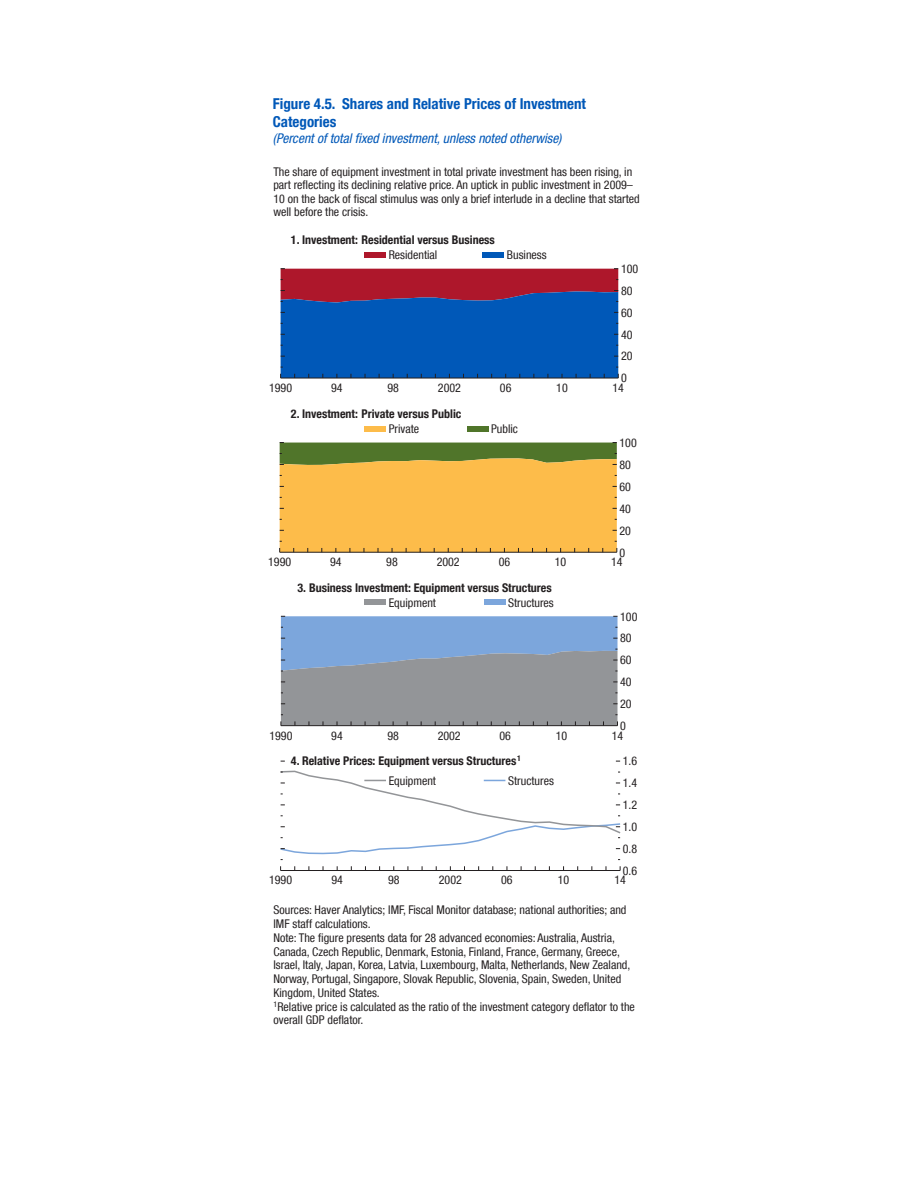
<style>
.page{position:relative;width:918px;height:1188px;background:#fff}
.page>*{position:absolute;margin:0;border:0;box-sizing:border-box;transform-origin:0 0}
.t1{font:700 condensed 15px/17.7px "Helvetica Neue LT Com";color:#0058b8}
.t2{font:italic condensed 13.5px "Helvetica Neue LT Com";color:#0058b8}
.t3{font:condensed 12px/13.8px "Helvetica Neue LT Com";color:#231f20}
.t4{font:700 condensed 12px/15.1px "Helvetica Neue LT Com";color:#231f20}
.s1{font-weight:400}
</style>
<div class="page">
<hr style="left:280px;top:552px;width:337px;height:1px;background:#231f20">
<svg style="left:279px;top:442px;width:338px;height:110px;background:#deaf45"></svg>
<div style="left:364px;top:426px;width:22px;height:5px;background:#fdbc4a"></div>
<div style="left:467px;top:426px;width:22px;height:5px;background:#50752a"></div>
<hr style="left:281px;top:378px;width:337px;height:1px;background:#231f20">
<svg style="left:280px;top:268px;width:339px;height:110px;background:#304893"></svg>
<div style="left:364px;top:252px;width:22px;height:5px;background:#ae172b"></div>
<div style="left:483px;top:252px;width:21px;height:5px;background:#0058b8"></div>
<div style="left:364px;top:600px;width:22px;height:5px;background:#939598"></div>
<div style="left:484px;top:600px;width:21px;height:5px;background:#7ca6dc"></div>
<hr style="left:281px;top:870px;width:339px;height:1px;background:#231f20">
<svg style="left:280px;top:770px;width:341px;height:90px"></svg>
<svg style="left:281px;top:616px;width:337px;height:110px;background:#899ab1"></svg>
<p class="t1" style="left:273px;top:95px;width:315px">Figure 4.5. Shares and Relative Prices of Investment<br>Categories</p>
<p class="t2" style="left:273px;top:130px;width:290px">(Percent of total fixed investment, unless noted otherwise)</p>
<p class="t3" style="left:273px;top:165px;width:368px">The share of equipment investment in total private investment has been rising, in part reflecting its declining relative price. An uptick in public investment in 2009– 10 on the back of fiscal stimulus was only a brief interlude in a decline that started well before the crisis.</p>
<p class="t4" style="left:389px;top:233px;width:108px;text-indent:-98px">1. Investment: Residential versus Business<br><span class="s1">Residential</span></p>
<p class="t3" style="left:507px;top:248px;width:41px">Business</p>
<p class="t3" style="left:621px;top:262px;width:19px">100</p>
<p class="t3" style="left:621px;top:284px;width:13px">80</p>
<p class="t3" style="left:621px;top:305px;width:13px">60</p>
<p class="t3" style="left:621px;top:327px;width:13px">40</p>
<p class="t3" style="left:621px;top:349px;width:13px">20</p>
<p class="t3" style="left:621px;top:371px;width:7px">0</p>
<p class="t3" style="left:269px;top:381px;width:25px">1990</p>
<p class="t3" style="left:331px;top:381px;width:13px">94</p>
<p class="t3" style="left:387px;top:381px;width:13px">98</p>
<p class="t3" style="left:438px;top:381px;width:25px">2002</p>
<p class="t3" style="left:500px;top:381px;width:13px">06</p>
<p class="t3" style="left:556px;top:381px;width:13px">10</p>
<p class="t3" style="left:613px;top:381px;width:13px">14</p>
<p class="t4" style="left:389px;top:406px;width:74px;text-indent:-98px">2. Investment: Private versus Public<br><span class="s1">Private</span></p>
<p class="t3" style="left:491px;top:422px;width:28px">Public</p>
<p class="t3" style="left:620px;top:436px;width:19px">100</p>
<p class="t3" style="left:620px;top:458px;width:13px">80</p>
<p class="t3" style="left:620px;top:479px;width:13px">60</p>
<p class="t3" style="left:620px;top:501px;width:13px">40</p>
<p class="t3" style="left:620px;top:523px;width:13px">20</p>
<p class="t3" style="left:620px;top:545px;width:7px">0</p>
<p class="t3" style="left:268px;top:555px;width:25px">1990</p>
<p class="t3" style="left:330px;top:555px;width:13px">94</p>
<p class="t3" style="left:386px;top:555px;width:13px">98</p>
<p class="t3" style="left:437px;top:555px;width:25px">2002</p>
<p class="t3" style="left:499px;top:555px;width:13px">06</p>
<p class="t3" style="left:555px;top:555px;width:13px">10</p>
<p class="t3" style="left:611px;top:555px;width:13px">14</p>
<p class="t4" style="left:389px;top:580px;width:165px;line-height:14.7px;text-indent:-91px">3. Business Investment: Equipment versus Structures<br><span class="s1">Equipment</span></p>
<p class="t3" style="left:508px;top:595px;width:47px">Structures</p>
<p class="t3" style="left:620px;top:609px;width:19px">100</p>
<p class="t3" style="left:620px;top:631px;width:13px">80</p>
<p class="t3" style="left:620px;top:653px;width:13px">60</p>
<p class="t3" style="left:620px;top:675px;width:13px">40</p>
<p class="t3" style="left:620px;top:697px;width:13px">20</p>
<p class="t3" style="left:620px;top:719px;width:7px">0</p>
<p class="t3" style="left:269px;top:728px;width:25px">1990</p>
<p class="t3" style="left:331px;top:728px;width:13px">94</p>
<p class="t3" style="left:387px;top:728px;width:13px">98</p>
<p class="t3" style="left:438px;top:728px;width:25px">2002</p>
<p class="t3" style="left:500px;top:728px;width:13px">06</p>
<p class="t3" style="left:556px;top:728px;width:13px">10</p>
<p class="t3" style="left:612px;top:728px;width:13px">14</p>
<p class="t4" style="left:389px;top:750px;width:134px;line-height:20.2px;text-indent:-98px">4. Relative Prices: Equipment versus Structures <sup>1<br></sup><span class="s1">Equipment</span></p>
<p class="t3" style="left:508px;top:774px;width:47px">Structures</p>
<p class="t3" style="left:623px;top:754px;width:16px">1.6</p>
<p class="t3" style="left:623px;top:776px;width:16px">1.4</p>
<p class="t3" style="left:623px;top:798px;width:16px">1.2</p>
<p class="t3" style="left:623px;top:820px;width:16px">1.0</p>
<p class="t3" style="left:623px;top:842px;width:16px">0.8</p>
<p class="t3" style="left:623px;top:864px;width:16px">0.6</p>
<p class="t3" style="left:269px;top:873px;width:25px">1990</p>
<p class="t3" style="left:331px;top:873px;width:13px">94</p>
<p class="t3" style="left:388px;top:873px;width:13px">98</p>
<p class="t3" style="left:439px;top:873px;width:25px">2002</p>
<p class="t3" style="left:501px;top:873px;width:13px">06</p>
<p class="t3" style="left:558px;top:873px;width:13px">10</p>
<p class="t3" style="left:614px;top:873px;width:13px">14</p>
<p class="t3" style="left:274px;top:903px;width:363px">Sources: Haver Analytics; IMF, Fiscal Monitor database; national authorities; and IMF staff calculations.<br>Note: The figure presents data for 28 advanced economies: Australia, Austria, Canada, Czech Republic, Denmark, Estonia, Finland, France, Germany, Greece, Israel, Italy, Japan, Korea, Latvia, Luxembourg, Malta, Netherlands, New Zealand, Norway, Portugal, Singapore, Slovak Republic, Slovenia, Spain, Sweden, United Kingdom, United States.<br><sup>1</sup>Relative price is calculated as the ratio of the investment category deflator to the overall GDP deflator.</p>
</div>
